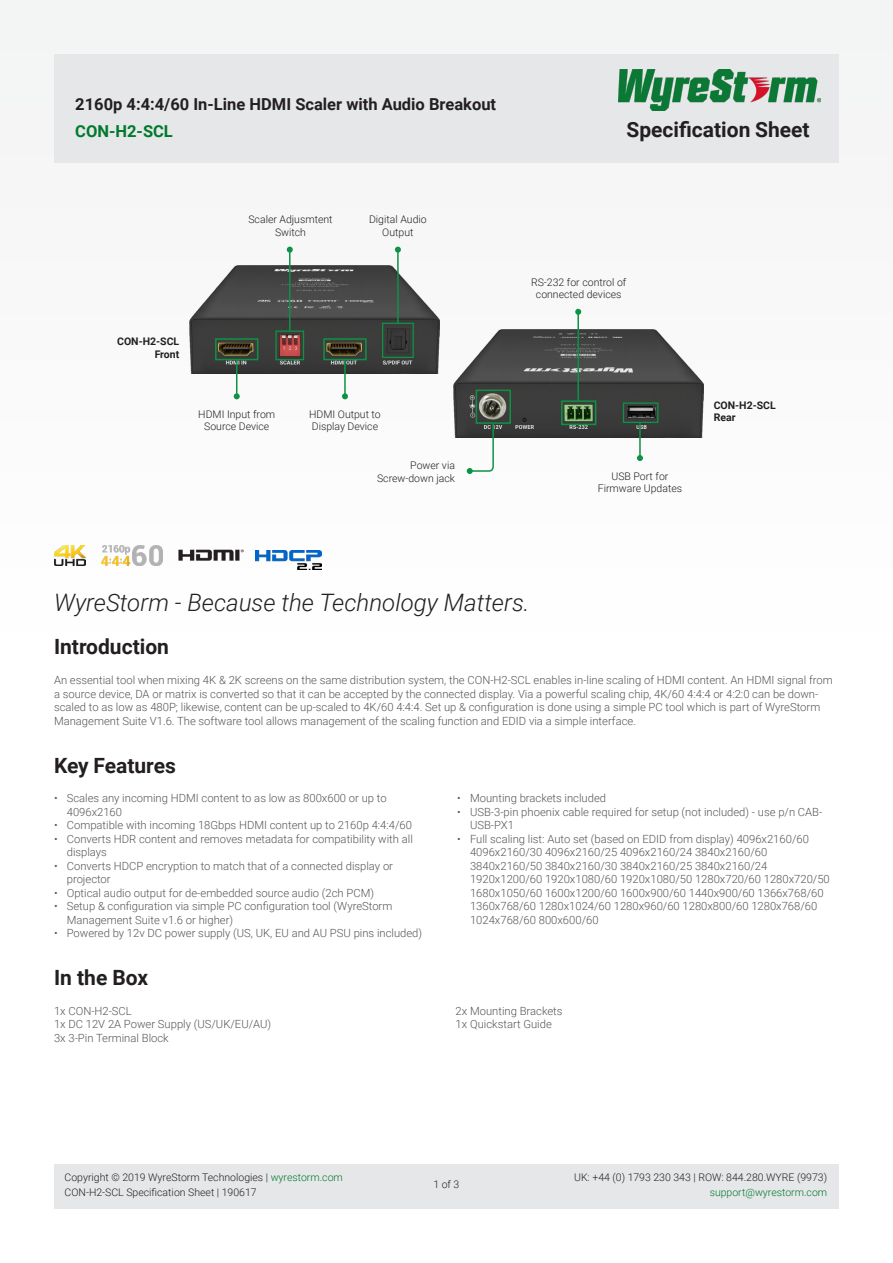
<style>
.page{position:relative;width:893px;height:1263px;background:#fff}
.page>*{position:absolute;margin:0;border:0;box-sizing:border-box;transform-origin:0 0}
.t1{font:italic 300 24px "Roboto";color:#231f20}
.t2{font:700 21px "Roboto";color:#231f20}
.t3{font:700 16.5px "Roboto";color:#231f20}
.t4{font:700 16.5px "Roboto";color:#00792c}
.t5{font:300 11.25px/13.5px "Roboto";color:#545557}
.t6{font:300 10.5px/12.6px "Roboto";color:#231f20;text-align:center}
.t7{font:700 10.5px/12.6px "Roboto";color:#231f20;text-align:right}
.t8{font:300 10.5px "Roboto";color:#00792c}
.s1{color:#00792c}
</style>
<div class="page">
<div style="left:0;top:0;width:893px;height:659px;background:#fafafa"></div>
<div style="left:54px;top:1164px;width:785px;height:45px;background:#e6e7e9"></div>
<div style="left:54px;top:54px;width:785px;height:108px;background:#e6e7e9"></div>
<img style="left:618px;top:70px;width:203px;height:40px">
<img style="left:190px;top:265px;width:250px;height:109px">
<img style="left:453px;top:329px;width:250px;height:109px">
<hr style="left:289px;top:250px;width:2px;height:80px;background:#0d9344">
<svg style="left:287px;top:247px;width:6px;height:6px"></svg>
<hr style="left:236px;top:360px;width:1px;height:36px;background:#0d9344">
<svg style="left:234px;top:393px;width:6px;height:6px"></svg>
<hr style="left:344px;top:360px;width:2px;height:36px;background:#0d9344">
<svg style="left:342px;top:393px;width:6px;height:6px"></svg>
<hr style="left:577px;top:312px;width:2px;height:89px;background:#0d9344">
<svg style="left:575px;top:309px;width:6px;height:6px"></svg>
<hr style="left:397px;top:250px;width:2px;height:73px;background:#0d9344">
<svg style="left:395px;top:247px;width:6px;height:6px"></svg>
<hr style="left:639px;top:423px;width:2px;height:35px;background:#0d9344">
<svg style="left:637px;top:455px;width:6px;height:6px"></svg>
<svg style="left:467px;top:422px;width:28px;height:52px"></svg>
<div style="left:275px;top:330px;width:29px;height:30px;border:1px solid #0d9344"></div>
<div style="left:382px;top:323px;width:32px;height:35px;border:1px solid #0d9344"></div>
<div style="left:623px;top:402px;width:35px;height:21px;border:1px solid #0d9344"></div>
<div style="left:476px;top:390px;width:35px;height:34px;border:2px solid #0d9344"></div>
<div style="left:561px;top:400px;width:35px;height:25px;border:2px solid #0d9344"></div>
<div style="left:215px;top:338px;width:43px;height:22px;border:2px solid #0d9344"></div>
<div style="left:323px;top:338px;width:44px;height:22px;border:2px solid #0d9344"></div>
<img style="left:178px;top:549px;width:66px;height:12px">
<img style="left:255px;top:550px;width:67px;height:19px">
<img style="left:54px;top:545px;width:32px;height:21px">
<img style="left:101px;top:545px;width:61px;height:21px">
<p class="t3" style="left:75px;top:92px;width:422px">2160p 4:4:4/60 In-Line HDMI Scaler with Audio Breakout</p>
<p class="t4" style="left:75px;top:120px;width:99px">CON-H2-SCL</p>
<p class="t2" style="left:627px;top:115px;width:185px">Specification Sheet</p>
<p class="t6" style="left:248px;top:213px;width:86px">Scaler Adjusmtent</p>
<p class="t6" style="left:275px;top:226px;width:33px">Switch</p>
<p class="t6" style="left:369px;top:213px;width:59px">Digital Audio</p>
<p class="t6" style="left:382px;top:226px;width:33px">Output</p>
<p class="t7" style="left:117px;top:335px;width:64px">CON-H2-SCL<br>Front</p>
<p class="t6" style="left:198px;top:407px;width:78px">HDMI Input from<br>Source Device</p>
<p class="t6" style="left:309px;top:407px;width:73px;text-align:left">HDMI Output to<br>Display Device</p>
<p class="t6" style="left:377px;top:459px;width:79px;text-align:right">Power via<br>Screw-down jack</p>
<p class="t6" style="left:531px;top:275px;width:97px">RS-232 for control of connected devices</p>
<p class="t6" style="left:598px;top:469px;width:86px">USB Port for<br>Firmware Updates</p>
<p class="t7" style="left:714px;top:398px;width:64px">CON-H2-SCL</p>
<p class="t7" style="left:714px;top:411px;width:23px">Rear</p>
<p class="t1" style="left:54px;top:586px;width:477px">WyreStorm - Because the Technology Matters.</p>
<p class="t2" style="left:54px;top:631px;width:116px">Introduction</p>
<p class="t5" style="left:54px;top:673px;width:780px">An essential tool when mixing 4K &amp; 2K screens on the same distribution system, the CON-H2-SCL enables in-line scaling of HDMI content. An HDMI signal from a source device, DA or matrix is converted so that it can be accepted by the connected display. Via a powerful scaling chip, 4K/60 4:4:4 or 4:2:0 can be down&shy;scaled to as low as 480P; likewise, content can be up-scaled to 4K/60 4:4:4. Set up &amp; configuration is done using a simple PC tool which is part of WyreStorm Management Suite V1.6. The software tool allows management of the scaling function and EDID via a simple interface.</p>
<p class="t2" style="left:54px;top:750px;width:123px">Key Features</p>
<p class="t5" style="left:67px;top:791px;width:321px;text-indent:-13px">• Scales any incoming HDMI content to as low as 800x600 or up to<br>4096x2160</p>
<p class="t5" style="left:54px;top:818px;width:360px">• Compatible with incoming 18Gbps HDMI content up to 2160p 4:4:4/60</p>
<p class="t5" style="left:67px;top:831px;width:348px;text-indent:-13px">• Converts HDR content and removes metadata for compatibility with all displays</p>
<p class="t5" style="left:67px;top:858px;width:328px;text-indent:-13px">• Converts HDCP encryption to match that of a connected display or projector</p>
<p class="t5" style="left:54px;top:885px;width:322px">• Optical audio output for de-embedded source audio (2ch PCM)</p>
<p class="t5" style="left:67px;top:899px;width:327px;text-indent:-13px">• Setup &amp; configuration via simple PC configuration tool (WyreStorm<br>Management Suite v1.6 or higher)</p>
<p class="t5" style="left:54px;top:926px;width:370px">• Powered by 12v DC power supply (US, UK, EU and AU PSU pins included)</p>
<p class="t2" style="left:54px;top:963px;width:96px">In the Box</p>
<p class="t5" style="left:54px;top:1004px;width:79px">1x CON-H2-SCL</p>
<p class="t5" style="left:54px;top:1017px;width:219px">1x DC 12V 2A Power Supply (US/UK/EU/AU)</p>
<p class="t5" style="left:54px;top:1031px;width:116px">3x 3-Pin Terminal Block</p>
<p class="t5" style="left:457px;top:791px;width:150px">• Mounting brackets included</p>
<p class="t5" style="left:470px;top:804px;width:354px;text-indent:-13px">• USB-3-pin phoenix cable required for setup (not included) - use p/n CAB-<br>USB-PX1</p>
<p class="t5" style="left:470px;top:831px;width:361px;text-indent:-13px">• Full scaling list: Auto set (based on EDID from display) 4096x2160/60<br>4096x2160/30 4096x2160/25 4096x2160/24 3840x2160/60<br>3840x2160/50 3840x2160/30 3840x2160/25 3840x2160/24<br>1920x1200/60 1920x1080/60 1920x1080/50 1280x720/60 1280x720/50<br>1680x1050/60 1600x1200/60 1600x900/60 1440x900/60 1366x768/60<br>1360x768/60 1280x1024/60 1280x960/60 1280x800/60 1280x768/60<br>1024x768/60 800x600/60</p>
<p class="t5" style="left:456px;top:1004px;width:108px">2x Mounting Brackets</p>
<p class="t5" style="left:456px;top:1017px;width:98px">1x Quickstart Guide</p>
<p class="t6" style="left:65px;top:1170px;width:280px">Copyright © 2019 WyreStorm Technologies | <span class="s1">wyrestorm.com</span></p>
<p class="t6" style="left:65px;top:1185px;width:194px">CON-H2-SCL Specification Sheet | 190617</p>
<p class="t6" style="left:433px;top:1178px;width:27px">1 of 3</p>
<p class="t6" style="left:574px;top:1170px;width:255px">UK: +44 (0) 1793 230 343 | ROW: 844.280.WYRE (9973)</p>
<p class="t8" style="left:710px;top:1185px;width:119px">support@wyrestorm.com</p>
</div>
